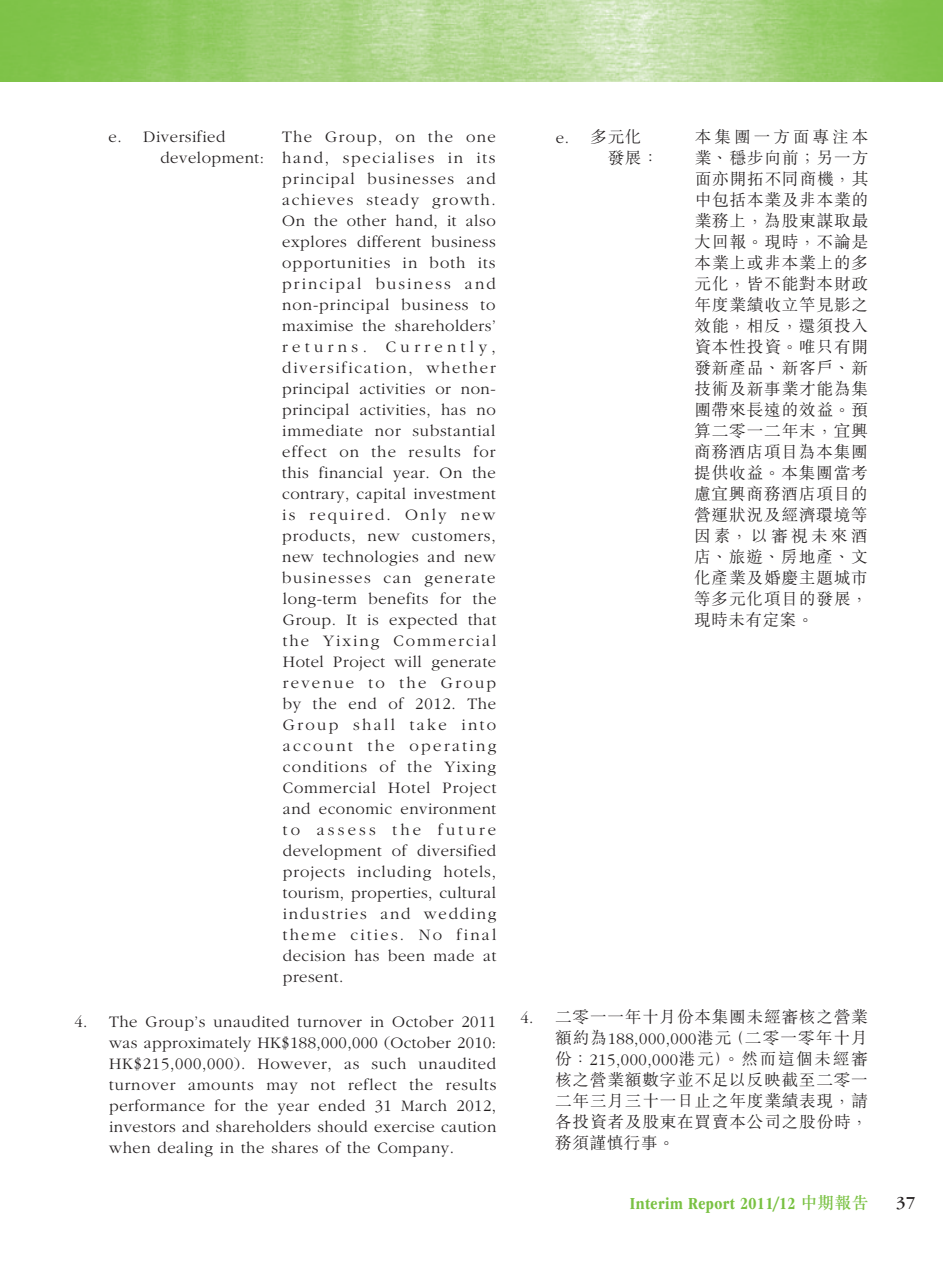
<style>
.page{position:relative;width:943px;height:1265px;background:#fff}
.page>*{position:absolute;margin:0;border:0;box-sizing:border-box;transform-origin:0 0}
.t1{font:700 condensed 17.5px "ITC Garamond Std";letter-spacing:.025em;color:#79c142}
.t2{font:17.5px "ITC Garamond Std";color:#231f20}
.t3{font:300 16.62px/21px "ITC Garamond Std";letter-spacing:.03em;color:#231f20;text-align:justify}
.t4{font:300 16.62px/21px "M Sung HK";letter-spacing:.05em;color:#231f20;text-align:justify}
.s1{font-family:"ITC Garamond Std"}
.s2{font-family:"M Sung HK";font-weight:500;font-stretch:normal;font-size:16.62px}
</style>
<div class="page">
<img style="left:0;top:0;width:943px;height:81px">
<p class="t3" style="left:160px;top:127px;width:105px;text-indent:-52px">e. Diversified development:</p>
<p class="t3" style="left:282px;top:127px;width:216px">The Group, on the one hand, specialises in its principal businesses and achieves steady growth.<br>On the other hand, it also explores different business opportunities in both its principal business and non-principal business to maximise the shareholders’ returns. Currently, diversification, whether principal activities or non&shy;principal activities, has no immediate nor substantial effect on the results for this financial year. On the contrary, capital investment is required. Only new products, new customers, new technologies and new businesses can generate long-term benefits for the Group. It is expected that the Yixing Commercial Hotel Project will generate revenue to the Group by the end of 2012. The Group shall take into account the operating conditions of the Yixing Commercial Hotel Project and economic environment to assess the future development of diversified projects including hotels, tourism, properties, cultural industries and wedding theme cities. No final decision has been made at present.</p>
<p class="t3" style="left:109px;top:1011px;width:388px;text-indent:-35px">4. The Group’s unaudited turnover in October 2011 was approximately HK$188,000,000 (October 2010:<br>HK$215,000,000). However, as such unaudited turnover amounts may not reflect the results performance for the year ended 31 March 2012, investors and shareholders should exercise caution when dealing in the shares of the Company.</p>
<p class="t4" style="left:607px;top:126px;width:52px;text-indent:-52px"><span class="s1">e.</span> 多元化發展：</p>
<p class="t4" style="left:694px;top:126px;width:176px">本集團一方面專注本業、穩步向前；另一方面亦開拓不同商機，其中包括本業及非本業的業務上，為股東謀取最大回報。現時，不論是本業上或非本業上的多元化，皆不能對本財政年度業績收立竿見影之效能，相反，還須投入資本性投資。唯只有開發新產品、新客戶、新技術及新事業才能為集團帶來長遠的效益。預算二零一二年末，宜興商務酒店項目為本集團提供收益。本集團當考慮宜興商務酒店項目的營運狀況及經濟環境等因素，以審視未來酒店、旅遊、房地產、文化產業及婚慶主題城市等多元化項目的發展，現時未有定案。</p>
<p class="t4" style="left:555px;top:1005px;width:314px;text-indent:-35px"><span class="s1">4.</span> 二零一一年十月份本集團未經審核之營業額約為<span class="s1">188,000,000</span>港元（二零一零年十月份：<span class="s1">215,000,000</span>港元）。然而這個未經審核之營業額數字並不足以反映截至二零一二年三月三十一日止之年度業績表現，請各投資者及股東在買賣本公司之股份時，務須謹慎行事。</p>
<p class="t1" style="left:630px;top:1193px;width:240px">Interim Report 2011/12 <span class="s2">中期報告</span></p>
<p class="t2" style="left:896px;top:1193px;width:21px">37</p>
</div>
